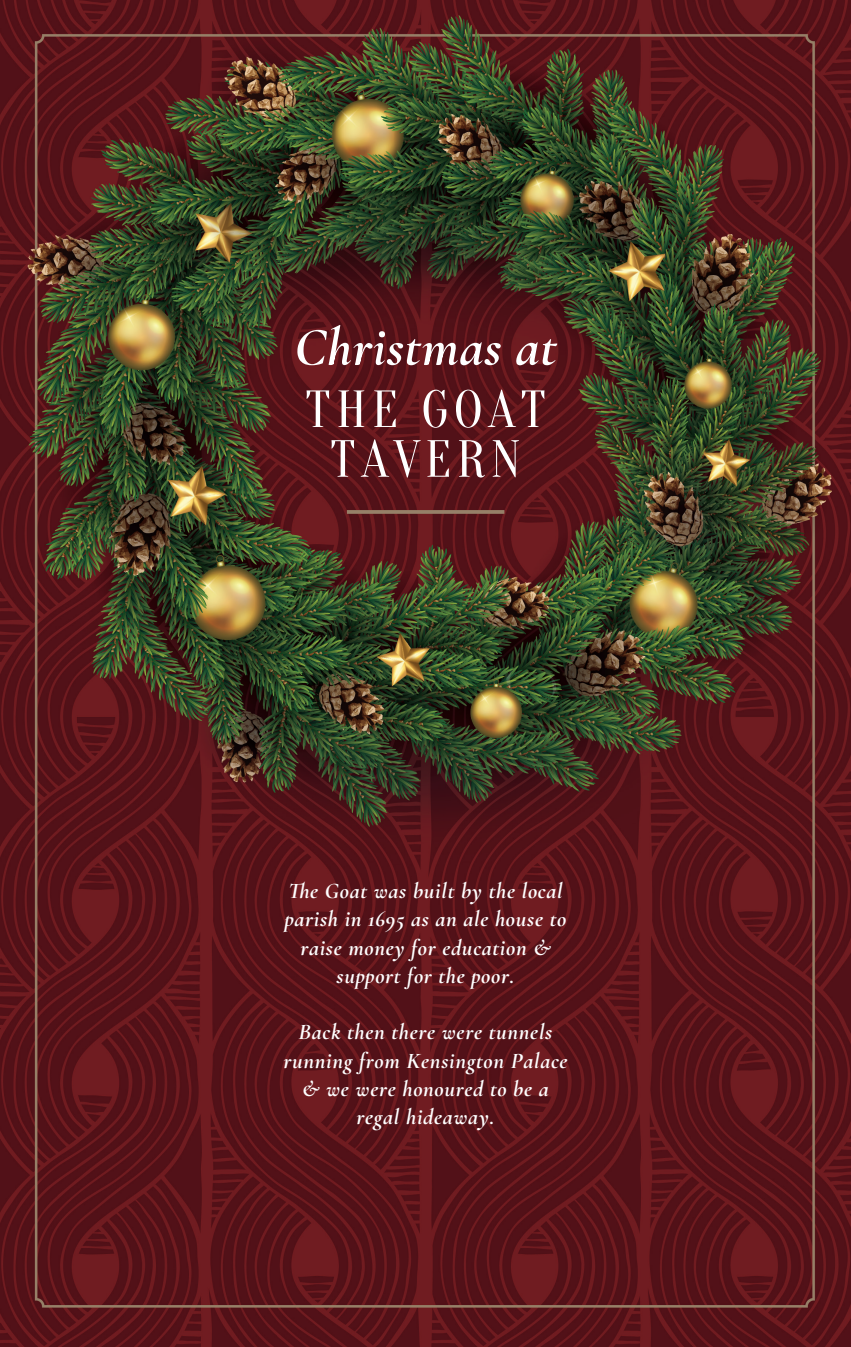
<style>
.page{position:relative;width:851px;height:1347px;background:#fff}
.page>*{position:absolute;margin:0;border:0;box-sizing:border-box;transform-origin:0 0}
.t1{font:italic 300 54.62px "Cormorant";letter-spacing:.01em;color:#fff}
.t2{font:52.25px/49.8px "Oranienbaum";letter-spacing:.1em;color:#fff;text-align:center}
.t3{font:italic 300 22.5px/28.2px "Cormorant";letter-spacing:.03em;color:#fff;text-align:center}
</style>
<div class="page">
<svg style="left:850px;top:310px;width:1px;height:43px"></svg>
<img style="left:0;top:0;width:850px;height:1346px">
<svg style="left:347px;top:510px;width:157px;height:4px"></svg>
<h1 class="t1" style="left:294px;top:305px;width:264px">Christmas at</h1>
<h2 class="t2" style="left:305px;top:385px;width:242px">THE GOAT<br>TAVERN</h2>
<p class="t3" style="left:284px;top:874px;width:283px">The Goat was built by the local parish in 1695 as an ale house to raise money for education &amp; support for the poor.</p>
<p class="t3" style="left:283px;top:1016px;width:285px">Back then there were tunnels running from Kensington Palace &amp; we were honoured to be a regal hideaway.</p>
</div>
